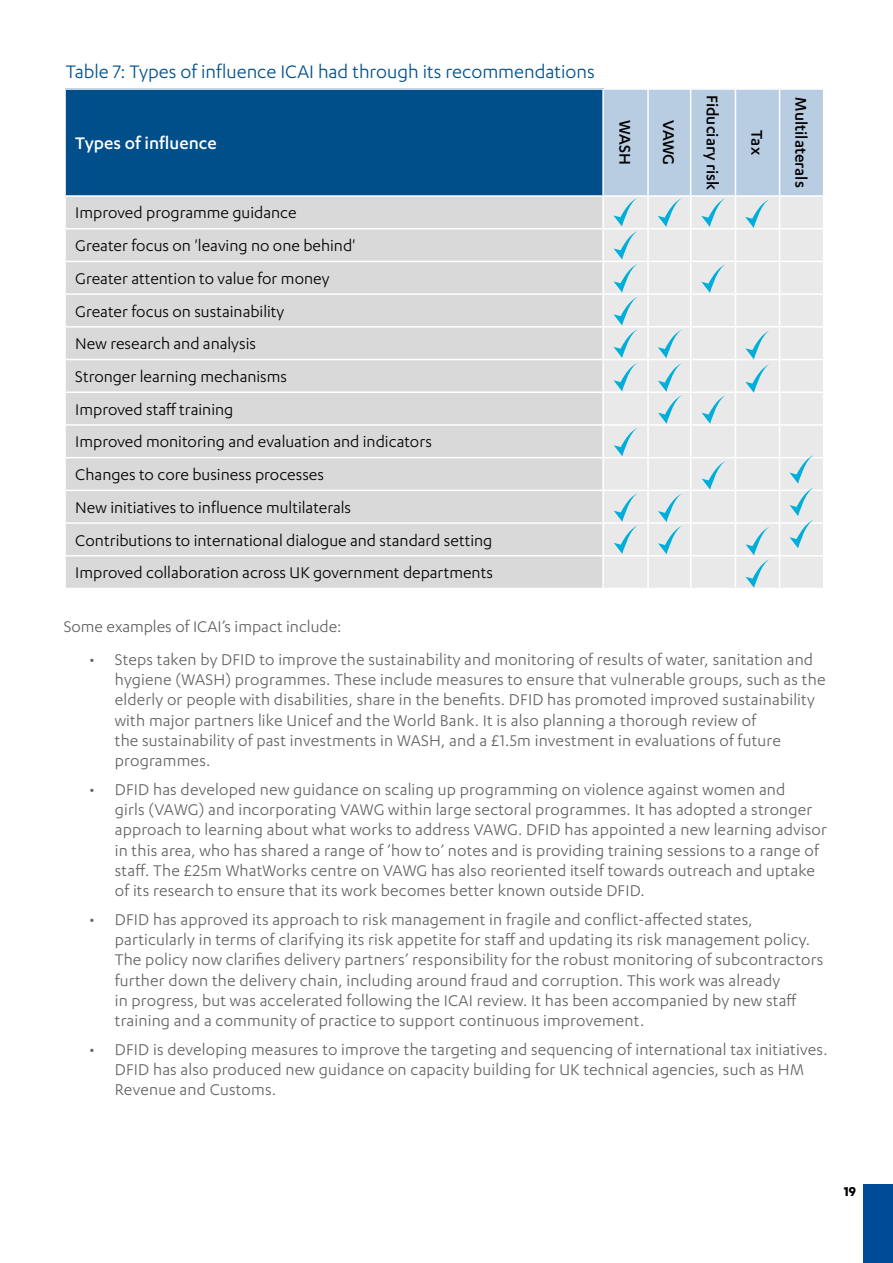
<style>
.page{position:relative;width:893px;height:1263px;background:#fff}
.page>*{position:absolute;margin:0;border:0;box-sizing:border-box;transform-origin:0 0}
.t1{font:21px "Karbon";color:#004f8b}
.t2{font:500 19.5px "Karbon";color:#fff}
.t3{font:18px/20.2px "Karbon";letter-spacing:.01em;color:#646363}
.t4{font:18px/32.7px "Karbon";color:#000}
.t5{font:500 18px "Karbon";color:#000}
.t6{font:700 15px "Karbon";color:#000}
</style>
<div class="page">
<div style="left:863px;top:1184px;width:30px;height:79px;background:#004b97"></div>
<div style="left:65px;top:89px;width:538px;height:107px;background:#004f8b"></div>
<div style="left:66px;top:197px;width:536px;height:391px;background:#dad9d9"></div>
<hr style="left:64px;top:88px;width:539px;height:2px;background:#fff">
<hr style="left:64px;top:90px;width:2px;height:105px;background:#fff">
<hr style="left:602px;top:90px;width:2px;height:105px;background:#fff">
<hr style="left:64px;top:195px;width:539px;height:2px;background:#fff">
<hr style="left:64px;top:228px;width:539px;height:1px;background:#fff">
<hr style="left:64px;top:261px;width:539px;height:1px;background:#fff">
<hr style="left:64px;top:293px;width:539px;height:2px;background:#fff">
<hr style="left:64px;top:326px;width:539px;height:2px;background:#fff">
<hr style="left:64px;top:359px;width:539px;height:1px;background:#fff">
<hr style="left:64px;top:391px;width:539px;height:2px;background:#fff">
<hr style="left:64px;top:424px;width:539px;height:2px;background:#fff">
<hr style="left:64px;top:457px;width:539px;height:1px;background:#fff">
<hr style="left:64px;top:490px;width:539px;height:1px;background:#fff">
<hr style="left:64px;top:522px;width:539px;height:2px;background:#fff">
<hr style="left:64px;top:555px;width:539px;height:1px;background:#fff">
<svg style="left:603px;top:89px;width:220px;height:499px;background:#dae3e9"></svg>
<p class="t1" style="left:66px;top:60px;width:530px">Table 7: Types of influence ICAI had through its recommendations</p>
<p class="t2" style="left:75px;top:132px;width:143px">Types of influence</p>
<p class="t4" style="left:75px;top:196px;width:419px">Improved programme guidance<br>Greater focus on 'leaving no one behind'<br>Greater attention to value for money<br>Greater focus on sustainability<br>New research and analysis<br>Stronger learning mechanisms<br>Improved staff training<br>Improved monitoring and evaluation and indicators Changes to core business processes<br>New initiatives to influence multilaterals<br>Contributions to international dialogue and standard setting Improved collaboration across UK government departments</p>
<p class="t5" style="left:635px;top:120px;width:46px;rotate:90deg">WASH</p>
<p class="t5" style="left:679px;top:120px;width:47px;rotate:90deg">VAWG</p>
<p class="t5" style="left:722px;top:95px;width:97px;rotate:90deg">Fiduciary risk</p>
<p class="t5" style="left:767px;top:130px;width:26px;rotate:90deg">Tax</p>
<p class="t5" style="left:811px;top:97px;width:92px;rotate:90deg">Multilaterals</p>
<p class="t3" style="left:64px;top:616px;width:279px">Some examples of ICAI’s impact include:</p>
<p class="t3" style="left:115px;top:649px;width:712px;text-indent:-26px">• Steps taken by DFID to improve the sustainability and monitoring of results of water, sanitation and hygiene (WASH) programmes. These include measures to ensure that vulnerable groups, such as the elderly or people with disabilities, share in the benefits. DFID has promoted improved sustainability with major partners like Unicef and the World Bank. It is also planning a thorough review of<br>the sustainability of past investments in WASH, and a £1.5m investment in evaluations of future programmes.</p>
<p class="t3" style="left:115px;top:779px;width:714px;text-indent:-26px">• DFID has developed new guidance on scaling up programming on violence against women and<br>girls (VAWG) and incorporating VAWG within large sectoral programmes. It has adopted a stronger approach to learning about what works to address VAWG. DFID has appointed a new learning advisor in this area, who has shared a range of ’how to’ notes and is providing training sessions to a range of staff. The £25m WhatWorks centre on VAWG has also reoriented itself towards outreach and uptake of its research to ensure that its work becomes better known outside DFID.</p>
<p class="t3" style="left:115px;top:909px;width:710px;text-indent:-26px">• DFID has approved its approach to risk management in fragile and conflict-affected states, particularly in terms of clarifying its risk appetite for staff and updating its risk management policy.<br>The policy now clarifies delivery partners’ responsibility for the robust monitoring of subcontractors further down the delivery chain, including around fraud and corruption. This work was already<br>in progress, but was accelerated following the ICAI review. It has been accompanied by new staff training and a community of practice to support continuous improvement.</p>
<p class="t3" style="left:115px;top:1039px;width:714px;text-indent:-26px">• DFID is developing measures to improve the targeting and sequencing of international tax initiatives.<br>DFID has also produced new guidance on capacity building for UK technical agencies, such as HM<br>Revenue and Customs.</p>
<p class="t6" style="left:844px;top:1183px;width:14px">19</p>
</div>
